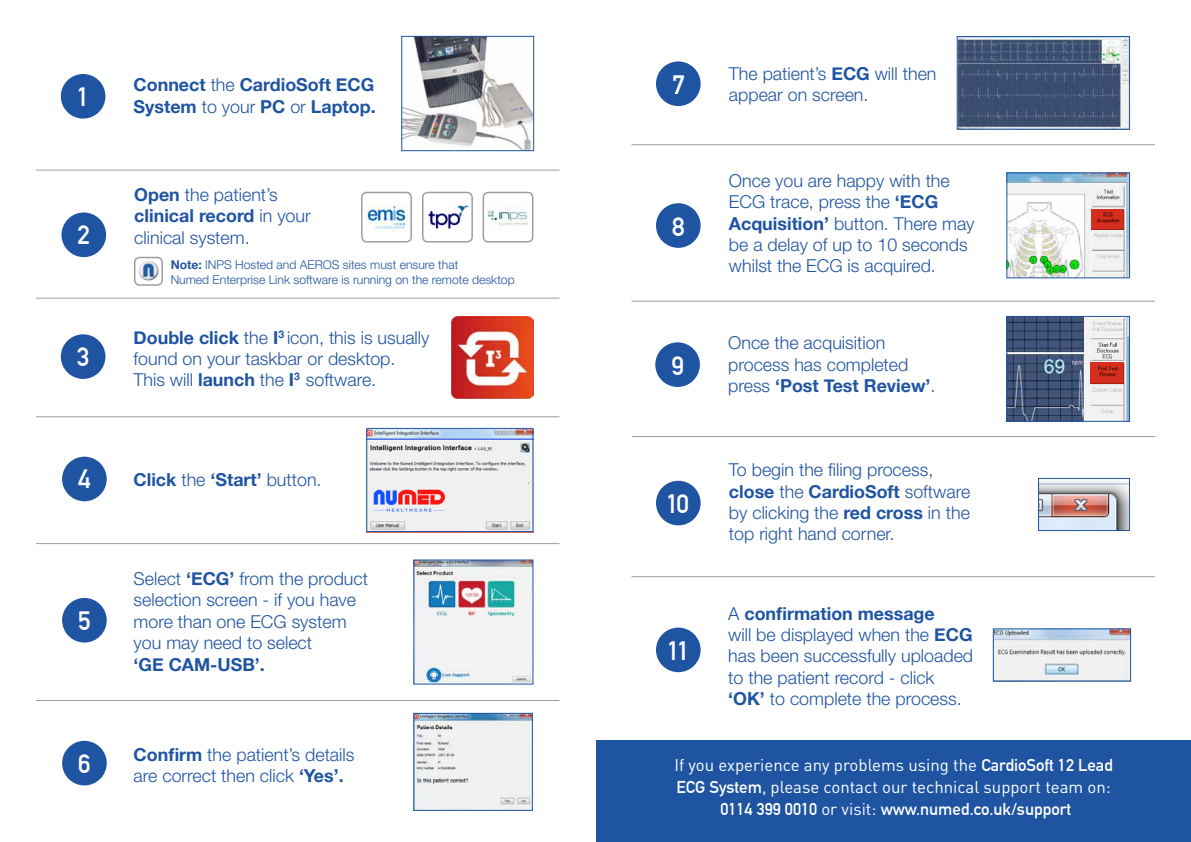
<style>
.page{position:relative;width:1191px;height:842px;background:#fff}
.page>*{position:absolute;margin:0;border:0;box-sizing:border-box;transform-origin:0 0}
.t1{font:700 26px "DIN Alternate";color:#fff}
.t2{font:300 17.8px/21.4px "Helvetica Neue";color:#1f54a2}
.t3{font:700 17.8px/21.4px "Helvetica Neue";color:#1f54a2}
.t4{font:16.8px/22px "DIN Pro";color:#fff}
.t5{font:700 16.8px "DIN Alternate";color:#fff}
.t6{font:300 12.2px/14.6px "Helvetica Neue";color:#1f54a2}
.s1{font-weight:300}
.s2{font-weight:700}
.s3{font-family:"DIN Alternate";font-weight:700}
.s4{font-family:"DIN Pro";font-weight:400}
</style>
<div class="page">
<img style="left:415px;top:561px;width:116px;height:121px">
<img style="left:484px;top:205px;width:45px;height:21px">
<div style="left:61px;top:74px;width:44px;height:45px;background:#1f54a2;border-radius:50%"></div>
<div style="left:61px;top:212px;width:45px;height:45px;background:#1f54a2;border-radius:50%"></div>
<div style="left:61px;top:334px;width:44px;height:45px;background:#1f54a2;border-radius:50%"></div>
<div style="left:62px;top:457px;width:45px;height:44px;background:#1f54a2;border-radius:50%"></div>
<div style="left:62px;top:598px;width:45px;height:44px;background:#1f54a2;border-radius:50%"></div>
<div style="left:62px;top:741px;width:45px;height:44px;background:#1f54a2;border-radius:50%"></div>
<div style="left:361px;top:192px;width:51px;height:51px;border:1px solid #9d9d9c;border-radius:5px"></div>
<img style="left:365px;top:203px;width:43px;height:28px">
<div style="left:422px;top:192px;width:51px;height:51px;border:1px solid #9d9d9c;border-radius:5px"></div>
<img style="left:428px;top:205px;width:40px;height:24px">
<div style="left:482px;top:192px;width:51px;height:51px;border:1px solid #9d9d9c;border-radius:5px"></div>
<img style="left:452px;top:317px;width:81px;height:82px">
<img style="left:368px;top:430px;width:163px;height:100px">
<img style="left:415px;top:715px;width:116px;height:94px">
<hr style="left:36px;top:170px;width:523px;height:1px;background:#9d9d9c">
<hr style="left:36px;top:298px;width:523px;height:1px;background:#9d9d9c">
<hr style="left:36px;top:416px;width:523px;height:1px;background:#9d9d9c">
<hr style="left:36px;top:543px;width:523px;height:1px;background:#9d9d9c">
<hr style="left:36px;top:700px;width:523px;height:1px;background:#9d9d9c">
<img style="left:403px;top:38px;width:129px;height:111px">
<div style="left:401px;top:36px;width:133px;height:115px;border:1px solid #1f54a2"></div>
<div style="left:413px;top:713px;width:120px;height:98px;border:1px solid #1f54a2"></div>
<div style="left:366px;top:428px;width:167px;height:104px;border:1px solid #1f54a2"></div>
<img style="left:138px;top:261px;width:21px;height:20px">
<div style="left:134px;top:257px;width:29px;height:29px;border:1px solid #9d9d9c;border-radius:5px"></div>
<div style="left:656px;top:61px;width:44px;height:45px;background:#1f54a2;border-radius:50%"></div>
<div style="left:656px;top:203px;width:44px;height:45px;background:#1f54a2;border-radius:50%"></div>
<div style="left:655px;top:342px;width:45px;height:45px;background:#1f54a2;border-radius:50%"></div>
<div style="left:656px;top:481px;width:44px;height:44px;background:#1f54a2;border-radius:50%"></div>
<div style="left:656px;top:628px;width:44px;height:44px;background:#1f54a2;border-radius:50%"></div>
<img style="left:994px;top:630px;width:135px;height:49px">
<div style="left:596px;top:741px;width:595px;height:101px;background:#1f54a2"></div>
<hr style="left:631px;top:144px;width:524px;height:1px;background:#9d9d9c">
<hr style="left:631px;top:301px;width:524px;height:1px;background:#9d9d9c">
<hr style="left:632px;top:436px;width:523px;height:1px;background:#9d9d9c">
<hr style="left:631px;top:576px;width:524px;height:1px;background:#9d9d9c">
<img style="left:1008px;top:174px;width:120px;height:102px">
<div style="left:1006px;top:172px;width:124px;height:106px;border:1px solid #1f54a2"></div>
<img style="left:958px;top:38px;width:170px;height:90px">
<div style="left:956px;top:36px;width:174px;height:94px;border:1px solid #1f54a2"></div>
<svg style="left:1091px;top:209px;width:32px;height:20px"></svg>
<img style="left:1008px;top:318px;width:120px;height:102px">
<div style="left:1006px;top:316px;width:124px;height:106px;border:1px solid #1f54a2"></div>
<svg style="left:1090px;top:363px;width:34px;height:21px"></svg>
<img style="left:1040px;top:481px;width:88px;height:48px">
<div style="left:1038px;top:478px;width:92px;height:53px;border:1px solid #1f54a2"></div>
<h1 class="t1" style="left:77px;top:77px;width:14px">1</h1>
<h1 class="t1" style="left:78px;top:215px;width:14px">2</h1>
<h1 class="t1" style="left:77px;top:337px;width:14px">3</h1>
<p class="t3" style="left:134px;top:74px;width:243px">Connect <span class="s1">the</span> CardioSoft ECG<br>System <span class="s1">to your</span> PC <span class="s1">or</span> Laptop.</p>
<p class="t2" style="left:134px;top:183px;width:178px"><span class="s2">Open</span> the patient’s <span class="s2">clinical record</span> in your clinical system.</p>
<p class="t6" style="left:171px;top:257px;width:345px"><span class="s2">Note:</span> INPS Hosted and AEROS sites must ensure that<br>Numed Enterprise Link software is running on the remote desktop</p>
<p class="t2" style="left:134px;top:326px;width:297px"><span class="s2">Double click</span> the <span class="s2">I</span><sup>3</sup> icon, this is usually found on your taskbar or desktop.<br>This will <span class="s2">launch</span> the <span class="s2">I</span><sup>3</sup> software.</p>
<h1 class="t1" style="left:78px;top:459px;width:14px">4</h1>
<p class="t3" style="left:133px;top:468px;width:190px">Click <span class="s1">the</span> ‘Start’ <span class="s1">button.</span></p>
<h1 class="t1" style="left:78px;top:601px;width:14px">5</h1>
<p class="t2" style="left:134px;top:567px;width:236px">Select <span class="s2">‘ECG’</span> from the product selection screen - if you have more than one ECG system you may need to select</p>
<p class="t3" style="left:134px;top:653px;width:133px">‘GE CAM-USB’.</p>
<h1 class="t1" style="left:78px;top:743px;width:14px">6</h1>
<p class="t2" style="left:134px;top:743px;width:222px"><span class="s2">Confirm</span> the patient’s details are correct then click <span class="s2">‘Yes’.</span></p>
<h1 class="t1" style="left:672px;top:65px;width:14px">7</h1>
<p class="t2" style="left:729px;top:62px;width:209px">The patient’s <span class="s2">ECG</span> will then appear on screen.</p>
<h1 class="t1" style="left:672px;top:207px;width:14px">8</h1>
<h1 class="t1" style="left:671px;top:346px;width:14px">9</h1>
<h1 class="t1" style="left:666px;top:484px;width:24px">10</h1>
<h1 class="t1" style="left:667px;top:631px;width:24px">11</h1>
<p class="t2" style="left:729px;top:169px;width:247px">Once you are happy with the<br>ECG trace, press the <span class="s2">‘ECG<br>Acquisition’</span> button. There may be a delay of up to 10 seconds whilst the ECG is acquired.</p>
<p class="t2" style="left:728px;top:332px;width:209px">Once the acquisition process has completed press <span class="s2">‘Post Test Review’</span>.</p>
<p class="t2" style="left:729px;top:459px;width:243px">To begin the filing process, <span class="s2">close</span> the <span class="s2">CardioSoft</span> software by clicking the <span class="s2">red cross</span> in the top right hand corner.</p>
<p class="t2" style="left:728px;top:602px;width:246px">A <span class="s2">confirmation message<br></span>will be displayed when the <span class="s2">ECG </span>has been successfully uploaded to the patient record - click <span class="s2">‘OK’</span> to complete the process.</p>
<p class="t4" style="left:674px;top:753px;width:440px">If you experience any problems using the <span class="s3">CardioSoft 12 Lead<br>ECG System</span>, please contact our technical support team on:</p>
<p class="t5" style="left:720px;top:797px;width:352px">0114 399 0010 <span class="s4">or visit:</span> www.numed.co.uk/support</p>
</div>
